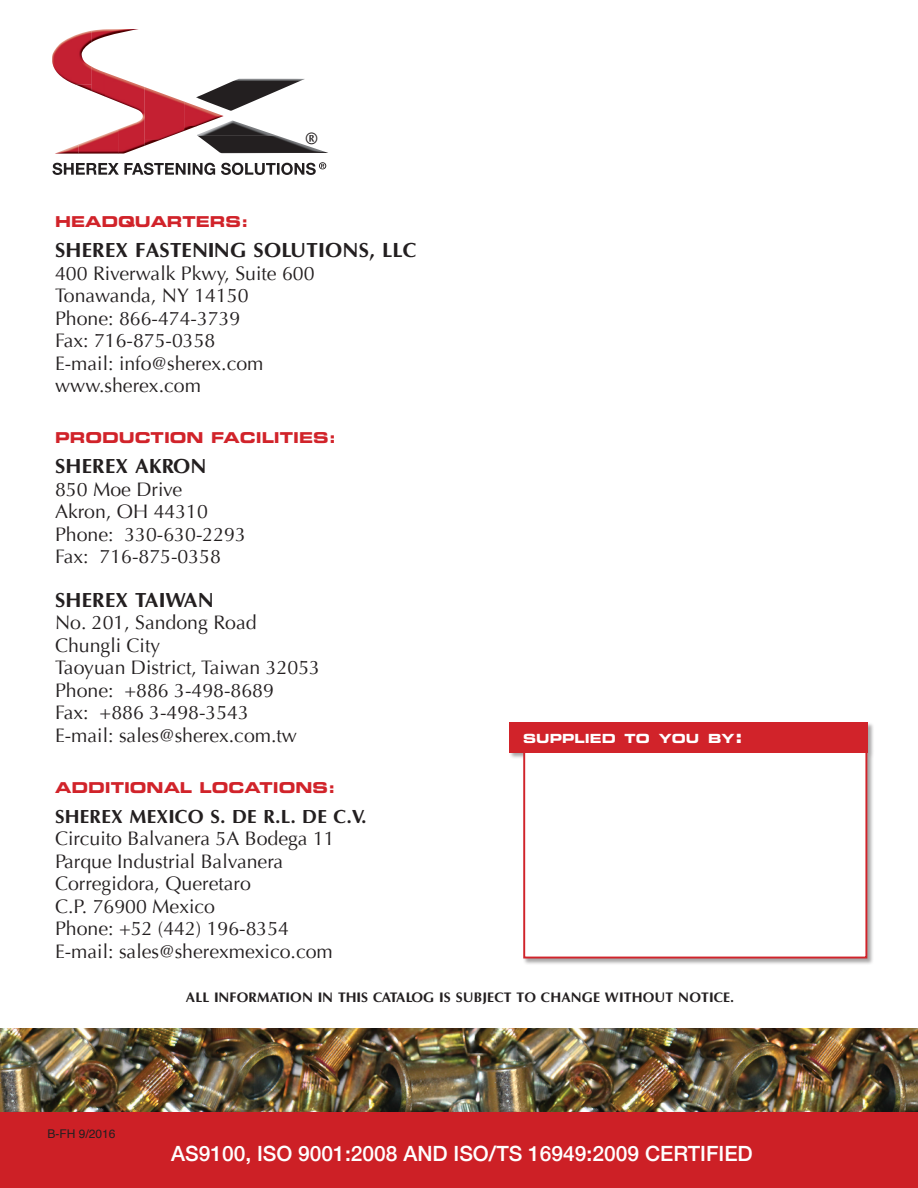
<style>
.page{position:relative;width:918px;height:1188px;background:#fff}
.page>*{position:absolute;margin:0;border:0;box-sizing:border-box;transform-origin:0 0}
.t1{font:700 21px "Optim";color:#231f20}
.t2{font:500 21px "Helvetica Neue";color:#fff}
.t3{font:19.5px/22.5px "Optima";color:#231f20}
.t4{font:700 19.5px "Optim";color:#231f20}
.t5{font:700 16.5px "Optim";color:#231f20}
.t6{font:15px "Eurostile Bold Extended Two";color:#d1232a}
.t7{font:700 14.25px "Optim";color:#231f20}
.t8{font:12.6px "Eurostile Bold Extended Two";color:#fff}
.t9{font:12px "Helvetica";color:#231f20}
.s1{font-size:18px}
</style>
<div class="page">
<img style="left:0;top:1028px;width:918px;height:85px">
<div style="left:0;top:1113px;width:918px;height:75px;background:#cd2026"></div>
<img style="left:197px;top:121px;width:81px;height:15px">
<img style="left:219px;top:152px;width:109px;height:1px">
<img style="left:198px;top:136px;width:127px;height:16px">
<img style="left:196px;top:79px;width:109px;height:32px">
<img style="left:52px;top:31px;width:40px;height:53px">
<img style="left:92px;top:29px;width:47px;height:13px">
<img style="left:92px;top:67px;width:13px;height:30px">
<img style="left:105px;top:72px;width:39px;height:40px">
<img style="left:75px;top:84px;width:17px;height:7px">
<img style="left:144px;top:87px;width:40px;height:53px">
<img style="left:184px;top:102px;width:40px;height:24px">
<img style="left:118px;top:112px;width:27px;height:42px">
<img style="left:79px;top:129px;width:39px;height:25px">
<svg style="left:184px;top:126px;width:13px;height:5px"></svg>
<img style="left:55px;top:144px;width:24px;height:10px">
<img style="left:144px;top:140px;width:16px;height:6px">
<svg style="left:52px;top:162px;width:274px;height:13px"></svg>
<div style="left:510px;top:722px;width:365px;height:243px;background:#231f20;opacity:.4"></div>
<div style="left:523px;top:744px;width:344px;height:215px;background:#fff;border:2px solid #d1232a"></div>
<div style="left:510px;top:722px;width:358px;height:31px;background:#d1232a"></div>
<p class="t5" style="left:306px;top:130px;width:14px">®</p>
<p class="t6" style="left:55px;top:211px;width:195px">HEADQUARTERS:</p>
<p class="t1" style="left:55px;top:240px;width:363px">SHEREX FASTENING SOLUTIONS, LLC</p>
<p class="t3" style="left:55px;top:262px;width:261px">400 Riverwalk Pkwy, Suite 600<br>Tonawanda, NY 14150<br>Phone: 866-474-3739<br>Fax: 716-875-0358<br>E-mail: info@sherex.com www.sherex.com</p>
<p class="t6" style="left:55px;top:427px;width:283px">PRODUCTION FACILITIES:</p>
<p class="t1" style="left:55px;top:456px;width:153px">SHEREX AKRON</p>
<p class="t3" style="left:55px;top:478px;width:192px">850 Moe Drive<br>Akron, OH 44310<br>Phone: 330-630-2293<br>Fax: 716-875-0358</p>
<p class="t1" style="left:55px;top:589px;width:161px">SHEREX TAIWAN</p>
<p class="t3" style="left:55px;top:612px;width:267px">No. 201, Sandong Road<br>Chungli City<br>Taoyuan District, Taiwan 32053<br>Phone: +886 3-498-8689<br>Fax: +886 3-498-3543<br>E-mail: sales@sherex.com.tw</p>
<p class="t6" style="left:55px;top:777px;width:282px">ADDITIONAL LOCATIONS:</p>
<p class="t4" style="left:55px;top:806px;width:313px">SHEREX MEXICO S. DE R.L. DE C.V.</p>
<p class="t3" style="left:55px;top:828px;width:281px">Circuito Balvanera 5A Bodega 11<br>Parque Industrial Balvanera<br>Corregidora, Queretaro<br>C.P. 76900 Mexico<br>Phone: +52 (442) 196-8354<br>E-mail: sales@sherexmexico.com</p>
<p class="t8" style="left:523px;top:729px;width:222px">SUPPLIED TO YOU BY<span class="s1">:</span></p>
<p class="t9" style="left:48px;top:1124px;width:70px">B-FH 9/2016</p>
<p class="t7" style="left:186px;top:990px;width:550px">ALL INFORMATION IN THIS CATALOG IS SUBJECT TO CHANGE WITHOUT NOTICE.</p>
<p class="t2" style="left:171px;top:1137px;width:583px">AS9100, ISO 9001:2008 AND ISO/TS 16949:2009 CERTIFIED</p>
</div>
